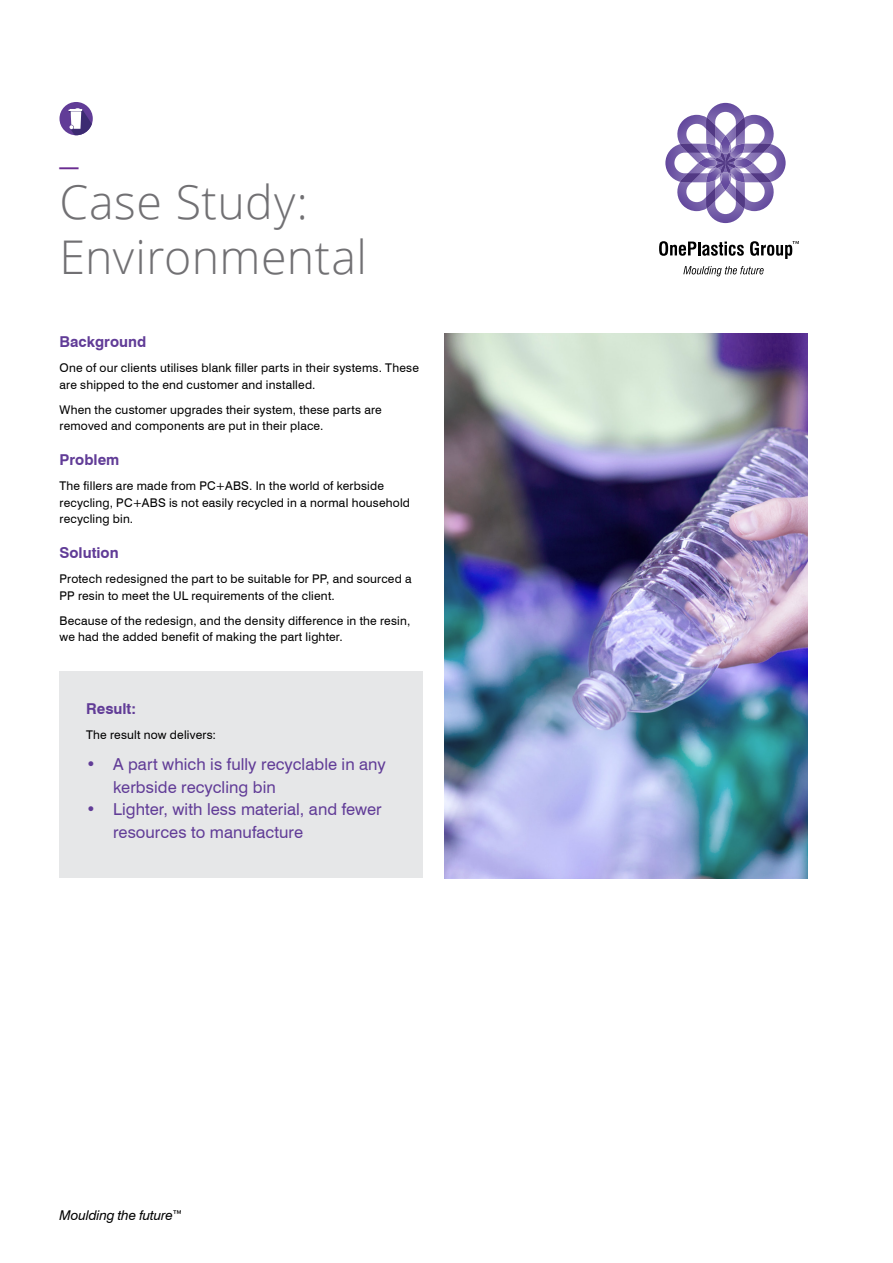
<style>
.page{position:relative;width:893px;height:1263px;background:#fff}
.page>*{position:absolute;margin:0;border:0;box-sizing:border-box;transform-origin:0 0}
.t1{font:300 46.5px/55.5px "Open Sans";letter-spacing:.01em;color:#717073}
.t2{font:300 46.5px "Open Sans";color:#6a2c91}
.t3{font:16.5px/22.5px "Swiss 721 BT";letter-spacing:.005em;color:#613c97}
.t4{font:700 15px "Swiss 721 BT";color:#613c97}
.t5{font:italic 13.5px "Swiss 721 BT";letter-spacing:-.01em;color:#000}
.t6{font:12px/16.5px "Swiss 721 BT";letter-spacing:.015em;color:#000}
</style>
<div class="page">
<img style="left:444px;top:334px;width:364px;height:544px">
<svg style="left:659px;top:241px;width:85px;height:15px"></svg>
<svg style="left:750px;top:241px;width:49px;height:18px"></svg>
<svg style="left:665px;top:103px;width:121px;height:120px"></svg>
<svg style="left:683px;top:266px;width:81px;height:10px"></svg>
<div style="left:60px;top:671px;width:363px;height:207px;background:#e6e7e8"></div>
<div style="left:59px;top:102px;width:34px;height:33px;background:#613c97;border-radius:50%"></div>
<svg style="left:68px;top:108px;width:25px;height:27px"></svg>
<h1 class="t2" style="left:60px;top:114px;width:21px">_</h1>
<h1 class="t1" style="left:60px;top:173px;width:309px">Case Study:<br>Environmental</h1>
<p class="t4" style="left:60px;top:333px;width:88px">Background</p>
<p class="t6" style="left:60px;top:360px;width:361px">One of our clients utilises blank filler parts in their systems. These are shipped to the end customer and installed.</p>
<p class="t6" style="left:60px;top:401px;width:324px">When the customer upgrades their system, these parts are removed and components are put in their place.</p>
<p class="t4" style="left:60px;top:451px;width:61px">Problem</p>
<p class="t6" style="left:60px;top:478px;width:352px">The fillers are made from PC+ABS. In the world of kerbside recycling, PC+ABS is not easily recycled in a normal household recycling bin.</p>
<p class="t4" style="left:60px;top:544px;width:61px">Solution</p>
<p class="t6" style="left:60px;top:571px;width:354px">Protech redesigned the part to be suitable for PP, and sourced a<br>PP resin to meet the UL requirements of the client.</p>
<p class="t6" style="left:60px;top:612px;width:352px">Because of the redesign, and the density difference in the resin, we had the added benefit of making the part lighter.</p>
<p class="t4" style="left:86px;top:700px;width:51px">Result:</p>
<p class="t6" style="left:86px;top:726px;width:132px">The result now delivers:</p>
<h2 class="t3" style="left:113px;top:753px;width:274px;text-indent:-27px">• A part which is fully recyclable in any kerbside recycling bin</h2>
<h2 class="t3" style="left:113px;top:798px;width:270px;text-indent:-27px">• Lighter, with less material, and fewer resources to manufacture</h2>
<p class="t5" style="left:60px;top:1207px;width:125px">Moulding the future™</p>
</div>
